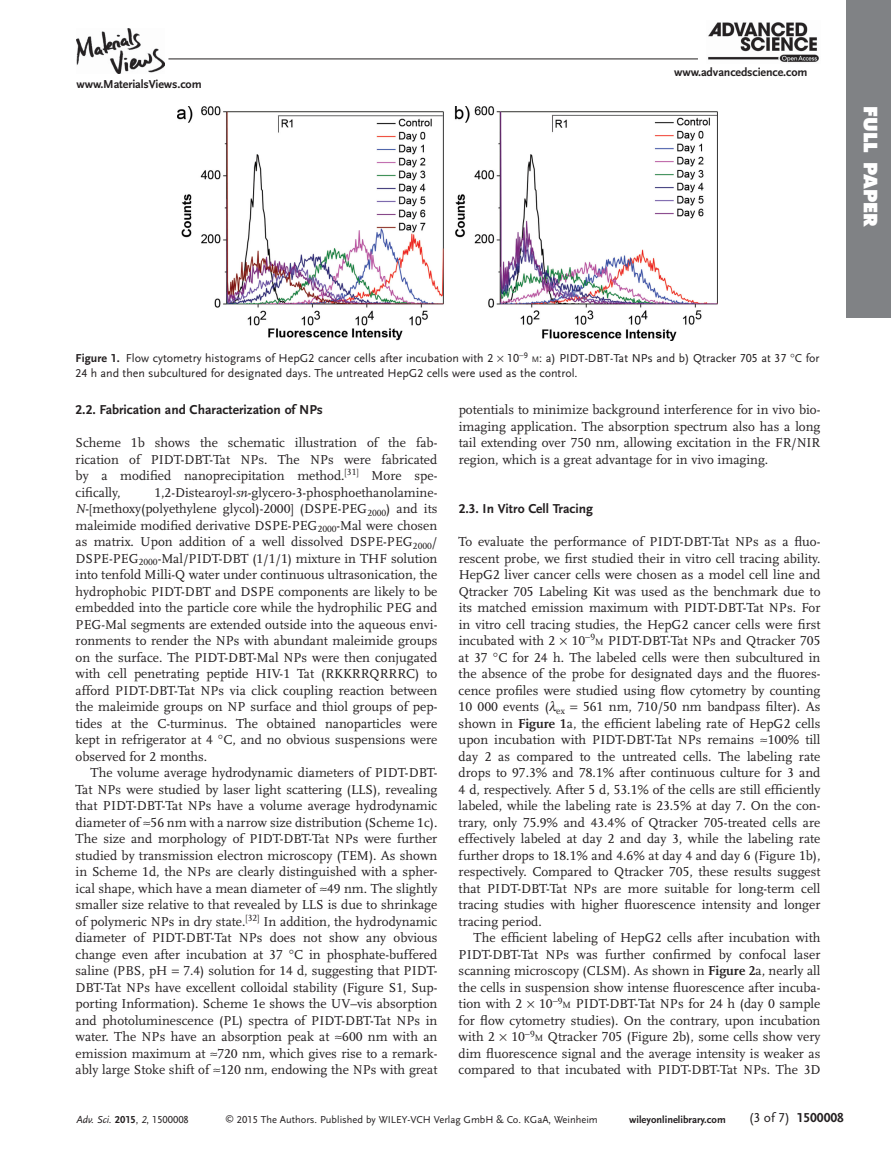
<style>
.page{position:relative;width:891px;height:1175px;background:#fff}
.page>*{position:absolute;margin:0;border:0;box-sizing:border-box;transform-origin:0 0}
.t1{font:800 18px "Futura";letter-spacing:.005em;color:#fff}
.t2{font:13.5px/16.5px "Scala LF";color:#231f20;text-align:justify}
.t3{font:700 13.5px "Scala Sans LF";color:#231f20}
.t4{font:12px/14.2px "Scala Sans LF";color:#231f20}
.t5{font:700 12px "Scala Sans LF";letter-spacing:-.01em;color:#231f20}
.t6{font:10.5px "Scala Sans LF";color:#231f20}
.t7{font:700 10.5px "Scala Sans LF";color:#231f20}
.t8{font:italic 10.5px "Scala Sans LF";color:#231f20}
.s1{font-weight:700}
.s2{font-size:8.4px}
.s3{font-style:italic}
.s4{font-size:9.45px}
.s5{font-weight:700;font-style:normal}
.s6{font-style:normal}
.s7{font-size:9px}
.s8{font-weight:400}
</style>
<div class="page">
<div style="left:846px;top:0;width:45px;height:317px;background:#808285"></div>
<hr style="left:168px;top:59px;width:530px;height:1px;background:#231f20">
<img style="left:77px;top:28px;width:88px;height:45px">
<img style="left:708px;top:22px;width:111px;height:41px">
<img style="left:178px;top:107px;width:540px;height:233px">
<p class="t5" style="left:77px;top:79px;width:127px">www.MaterialsViews.com</p>
<p class="t5" style="left:674px;top:66px;width:135px">www.advancedscience.com</p>
<h1 class="t1" style="left:878px;top:106px;width:123px;rotate:90deg">FULL PAPER</h1>
<p class="t4" style="left:76px;top:352px;width:746px"><span class="s1">Figure 1.</span> Flow cytometry histograms of HepG2 cancer cells after incubation with 2 10 −<sup>9</sup> <span class="s2">M</span> : a) PIDT-DBT-Tat NPs and b) Qtracker 705 at 37 C for<br>24 h and then subcultured for designated days. The untreated HepG2 cells were used as the control.</p>
<p class="t3" style="left:76px;top:403px;width:249px">2.2. Fabrication and Characterization of NPs</p>
<p class="t2" style="left:76px;top:435px;width:363px">Scheme 1 b shows the schematic illustration of the fab&shy;rication of PIDT-DBT-Tat NPs. The NPs were fabricated by a modified nanoprecipitation method. <sup>[</sup> <sup>31</sup> <sup>]</sup> More spe&shy;cifically,</p>
<p class="t2" style="left:76px;top:484px;width:363px;text-indent:79px">1,2-Distearoyl- <span class="s3">sn</span> -glycero-3-phosphoethanolamine-<span class="s3">N</span> -[methoxy(polyethylene glycol)-2000] (DSPE-PEG <sub>2000</sub> ) and its maleimide modified derivative DSPE-PEG <sub>2000</sub> -Mal were chosen as matrix. Upon addition of a well dissolved DSPE-PEG <sub>2000</sub> / DSPE-PEG <sub>2000</sub> -Mal/PIDT-DBT (1/1/1) mixture in THF solution into tenfold Milli-Q water under continuous ultrasonication, the hydrophobic PIDT-DBT and DSPE components are likely to be embedded into the particle core while the hydrophilic PEG and PEG-Mal segments are extended outside into the aqueous envi&shy;ronments to render the NPs with abundant maleimide groups on the surface. The PIDT-DBT-Mal NPs were then conjugated with cell penetrating peptide HIV-1 Tat (RKKRRQRRRC) to afford PIDT-DBT-Tat NPs via click coupling reaction between the maleimide groups on NP surface and thiol groups of pep&shy;tides at the C-turminus. The obtained nanoparticles were kept in refrigerator at 4 C, and no obvious suspensions were observed for 2 months.</p>
<p class="t2" style="left:76px;top:765px;width:363px;text-indent:15px">The volume average hydrodynamic diameters of PIDT-DBT-Tat NPs were studied by laser light scattering (LLS), revealing that PIDT-DBT-Tat NPs have a volume average hydrodynamic diameter of ≈56 nm with a narrow size distribution (Scheme 1 c).<br>The size and morphology of PIDT-DBT-Tat NPs were further studied by transmission electron microscopy (TEM). As shown in Scheme 1 d, the NPs are clearly distinguished with a spher&shy;ical shape, which have a mean diameter of ≈49 nm. The slightly smaller size relative to that revealed by LLS is due to shrinkage of polymeric NPs in dry state. <sup>[</sup> <sup>32</sup> <sup>]</sup> In addition, the hydrodynamic diameter of PIDT-DBT-Tat NPs does not show any obvious change even after incubation at 37 C in phosphate-buffered saline (PBS, pH 7.4) solution for 14 d, suggesting that PIDT-DBT-Tat NPs have excellent colloidal stability (Figure S1, Sup&shy;porting Information). Scheme 1 e shows the UV–vis absorption and photoluminescence (PL) spectra of PIDT-DBT-Tat NPs in water. The NPs have an absorption peak at ≈600 nm with an emission maximum at ≈720 nm, which gives rise to a remark&shy;ably large Stoke shift of ≈120 nm, endowing the NPs with great</p>
<p class="t2" style="left:459px;top:402px;width:363px">potentials to minimize background interference for in vivo bio&shy;imaging application. The absorption spectrum also has a long tail extending over 750 nm, allowing excitation in the FR/NIR region, which is a great advantage for in vivo imaging.</p>
<p class="t3" style="left:459px;top:502px;width:136px">2.3. In Vitro Cell Tracing</p>
<p class="t2" style="left:459px;top:534px;width:363px">To evaluate the performance of PIDT-DBT-Tat NPs as a fluo&shy;rescent probe, we first studied their in vitro cell tracing ability.<br>HepG2 liver cancer cells were chosen as a model cell line and Qtracker 705 Labeling Kit was used as the benchmark due to its matched emission maximum with PIDT-DBT-Tat NPs. For in vitro cell tracing studies, the HepG2 cancer cells were first incubated with 2 10 −<sup>9</sup><span class="s4">M</span> PIDT-DBT-Tat NPs and Qtracker 705 at 37 C for 24 h. The labeled cells were then subcultured in the absence of the probe for designated days and the fluores&shy;cence profiles were studied using flow cytometry by counting 10 000 events ( <sub>ex</sub></p>
<p class="t2" style="left:459px;top:699px;width:363px;text-indent:124px">561 nm, 710/50 nm bandpass filter). As shown in <span class="s1">Figure 1</span> a, the efficient labeling rate of HepG2 cells upon incubation with PIDT-DBT-Tat NPs remains ≈100% till day 2 as compared to the untreated cells. The labeling rate drops to 97.3% and 78.1% after continuous culture for 3 and 4 d, respectively. After 5 d, 53.1% of the cells are still efficiently labeled, while the labeling rate is 23.5% at day 7. On the con&shy;trary, only 75.9% and 43.4% of Qtracker 705-treated cells are effectively labeled at day 2 and day 3, while the labeling rate further drops to 18.1% and 4.6% at day 4 and day 6 (Figure 1 b), respectively. Compared to Qtracker 705, these results suggest that PIDT-DBT-Tat NPs are more suitable for long-term cell tracing studies with higher fluorescence intensity and longer tracing period.</p>
<p class="t2" style="left:459px;top:930px;width:363px;text-indent:15px">The efficient labeling of HepG2 cells after incubation with PIDT-DBT-Tat NPs was further confirmed by confocal laser scanning microscopy (CLSM). As shown in <span class="s1">Figure 2</span> a, nearly all the cells in suspension show intense fluorescence after incuba&shy;tion with 2 10 −<sup>9</sup><span class="s4">M</span> PIDT-DBT-Tat NPs for 24 h (day 0 sample for flow cytometry studies). On the contrary, upon incubation with 2 10 −<sup>9</sup><span class="s4">M</span> Qtracker 705 (Figure 2 b), some cells show very dim fluorescence signal and the average intensity is weaker as compared to that incubated with PIDT-DBT-Tat NPs. The 3D</p>
<p class="t8" style="left:77px;top:1114px;width:114px">Adv. Sci. <span class="s5">2015</span><span class="s6">,</span> 2<span class="s6">, 1500008</span></p>
<p class="t6" style="left:225px;top:1114px;width:374px"><span class="s7">©</span> 2015 The Authors. Published by WILEY-VCH Verlag GmbH &amp; Co. KGaA, Weinheim</p>
<p class="t7" style="left:629px;top:1114px;width:98px">wileyonlinelibrary.com</p>
<p class="t3" style="left:749px;top:1111px;width:97px"><span class="s8">(3 of 7)</span> 1500008</p>
</div>
